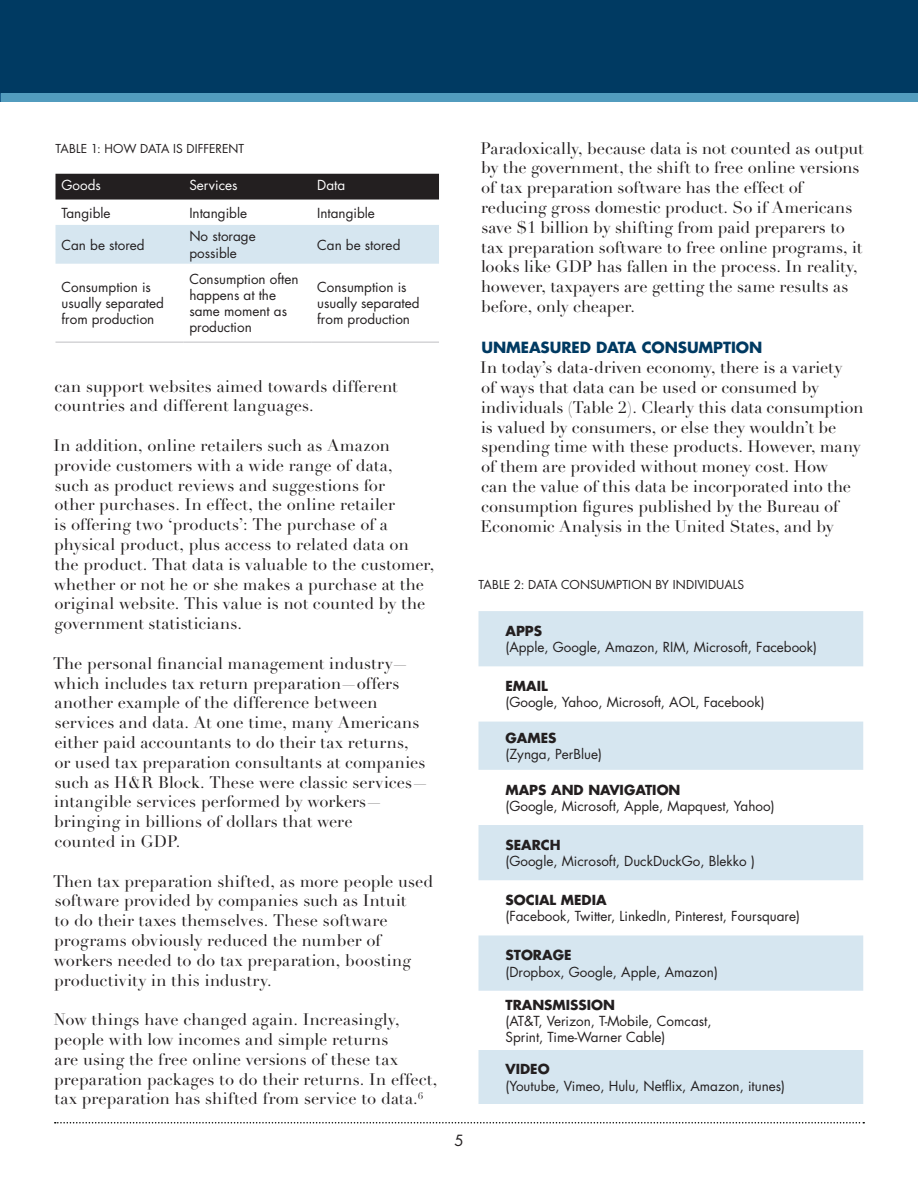
<style>
.page{position:relative;width:918px;height:1188px;background:#fff}
.page>*{position:absolute;margin:0;border:0;box-sizing:border-box;transform-origin:0 0}
.t1{font:16.5px/19.8px "Didot LH";letter-spacing:.005em;color:#231f20}
.t2{font:700 15px "Futura";letter-spacing:-.005em;color:#003a62}
.t3{font:15px "Futura";color:#231f20}
.t4{font:13.5px/16.2px "Futura";color:#231f20}
.t5{font:700 13.5px "Futura";color:#231f20}
.t6{font:13.5px "Futura";color:#fff}
.t7{font:700 13.5px "Futura";letter-spacing:.04em;color:#231f20}
.t8{font:12px "Futura";letter-spacing:.08em;color:#231f20}
.t9{font:12px "Futura";letter-spacing:.045em;color:#231f20}
</style>
<div class="page">
<svg style="left:55px;top:1122px;width:809px;height:2px"></svg>
<div style="left:0;top:93px;width:918px;height:8px;background:#529cbe"></div>
<hr style="left:0;top:0;width:2px;height:93px;background:#003a62">
<div style="left:2px;top:0;width:916px;height:93px;background:#003a62"></div>
<div style="left:56px;top:174px;width:383px;height:26px;background:#231f20"></div>
<div style="left:56px;top:225px;width:383px;height:39px;background:#d6e6f0"></div>
<hr style="left:56px;top:342px;width:127px;height:1px;background:#bebfc2">
<hr style="left:183px;top:342px;width:128px;height:1px;background:#bebfc2">
<hr style="left:311px;top:342px;width:128px;height:1px;background:#bebfc2">
<svg style="left:478px;top:611px;width:385px;height:493px;fill:#d6e6f0"></svg>
<p class="t8" style="left:56px;top:141px;width:187px">Table 1: How data is different</p>
<p class="t6" style="left:62px;top:176px;width:41px">Goods</p>
<p class="t6" style="left:189px;top:176px;width:50px">Services</p>
<p class="t6" style="left:317px;top:176px;width:29px">Data</p>
<p class="t4" style="left:62px;top:204px;width:51px">Tangible</p>
<p class="t4" style="left:189px;top:204px;width:59px">I ntangible</p>
<p class="t4" style="left:317px;top:204px;width:59px">I ntangible</p>
<p class="t4" style="left:62px;top:236px;width:85px">Can be stored</p>
<p class="t4" style="left:189px;top:228px;width:68px">No storage possible</p>
<p class="t4" style="left:317px;top:236px;width:85px">Can be stored</p>
<p class="t4" style="left:62px;top:279px;width:104px">Consumption is usually separated from production</p>
<p class="t4" style="left:189px;top:271px;width:111px">Consumption often happens at the same moment as production</p>
<p class="t4" style="left:317px;top:279px;width:104px">Consumption is usually separated from production</p>
<p class="t1" style="left:54px;top:376px;width:345px">can support websites aimed towards different countries and different languages.</p>
<p class="t1" style="left:54px;top:436px;width:382px">In addition, online retailers such as Amazon provide customers with a wide range of data,<br>such as product reviews and suggestions for<br>other purchases. In effect, the online retailer<br>is offering two ‘products’: The purchase of a physical product, plus access to related data on the product. That data is valuable to the customer, whether or not he or she makes a purchase at the original website. This value is not counted by the government statisticians.</p>
<p class="t1" style="left:53px;top:654px;width:377px">The personal financial management industry— which includes tax return preparation—offers another example of the difference between services and data. At one time, many Americans either paid accountants to do their tax returns,<br>or used tax preparation consultants at companies such as H&amp;R Block. These were classic services— intangible services performed by workers— bringing in billions of dollars that were<br>counted in GDP.</p>
<p class="t1" style="left:53px;top:871px;width:382px">Then tax preparation shifted, as more people used software provided by companies such as Intuit<br>to do their taxes themselves. These software programs obviously reduced the number of workers needed to do tax preparation, boosting productivity in this industry.</p>
<p class="t1" style="left:54px;top:1010px;width:385px">Now things have changed again. Increasingly, people with low incomes and simple returns<br>are using the free online versions of these tax preparation packages to do their returns. In effect, tax preparation has shifted from service to data.<sup>6</sup></p>
<p class="t1" style="left:480px;top:138px;width:385px">Paradoxically, because data is not counted as output by the government, the shift to free online versions of tax preparation software has the effect of reducing gross domestic product. So if Americans save $1 billion by shifting from paid preparers to tax preparation software to free online programs, it looks like GDP has fallen in the process. In reality, however, taxpayers are getting the same results as before, only cheaper.</p>
<p class="t2" style="left:481px;top:337px;width:282px">UNMEASURED DATA CONSUMPTION</p>
<p class="t1" style="left:480px;top:358px;width:385px">In today’s data-driven economy, there is a variety<br>of ways that data can be used or consumed by individuals (Table 2). Clearly this data consumption is valued by consumers, or else they wouldn’t be spending time with these products. However, many of them are provided without money cost. How<br>can the value of this data be incorporated into the consumption figures published by the Bureau of Economic Analysis in the United States, and by</p>
<p class="t3" style="left:454px;top:1130px;width:11px">5</p>
<p class="t9" style="left:478px;top:576px;width:128px">Table 2: Data Consumpt</p>
<p class="t8" style="left:628px;top:576px;width:117px">ion by Individuals</p>
<p class="t5" style="left:506px;top:622px;width:38px">APPS</p>
<p class="t4" style="left:506px;top:639px;width:313px">(Apple, Google, Amazon, RIM, Microsoft, Facebook)</p>
<p class="t5" style="left:506px;top:677px;width:41px">EMAIL</p>
<p class="t4" style="left:506px;top:694px;width:174px">(Google, Yahoo, Microsoft, AOL</p>
<p class="t4" style="left:695px;top:694px;width:71px">, Facebook)</p>
<p class="t5" style="left:506px;top:729px;width:52px">GAMES</p>
<p class="t4" style="left:506px;top:746px;width:98px">(Zynga, PerBlue)</p>
<p class="t7" style="left:506px;top:780px;width:177px">MAPS AND NAVIGATION</p>
<p class="t4" style="left:506px;top:798px;width:271px">(Google, Microsoft, Apple, Mapquest, Yahoo)</p>
<p class="t5" style="left:506px;top:836px;width:57px">SEARCH</p>
<p class="t4" style="left:506px;top:853px;width:251px">(Google, Microsoft, DuckDuckGo, Blekko )</p>
<p class="t5" style="left:506px;top:891px;width:101px">SOCIAL MEDIA</p>
<p class="t4" style="left:506px;top:908px;width:296px">(Facebook, Twitter, LinkedIn, Pinterest, Foursquare)</p>
<p class="t5" style="left:506px;top:946px;width:68px">STORAGE</p>
<p class="t4" style="left:506px;top:963px;width:214px">(Dropbox, Google, Apple, Amazon)</p>
<p class="t5" style="left:506px;top:995px;width:111px">TRANSMISSION</p>
<p class="t4" style="left:506px;top:1013px;width:208px">(AT&amp;T, Verizon, T-Mobile, Comcast,<br>Sprint, Time-Warner Cable)</p>
<p class="t5" style="left:506px;top:1060px;width:46px">VI DEO</p>
<p class="t4" style="left:506px;top:1077px;width:281px">(Youtube, Vimeo, H ulu, Netflix, Amazon, itunes)</p>
</div>
